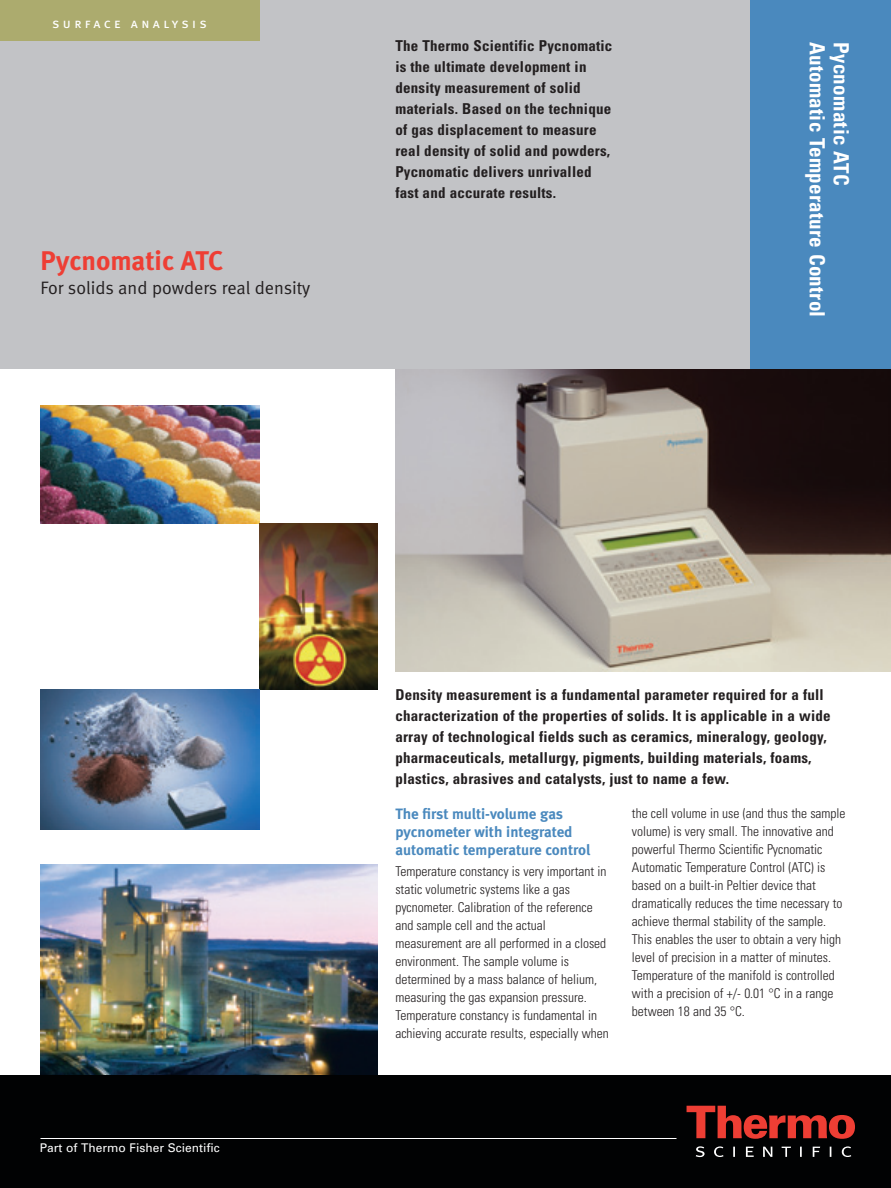
<style>
.page{position:relative;width:891px;height:1188px;background:#fff}
.page>*{position:absolute;margin:0;border:0;box-sizing:border-box;transform-origin:0 0}
.t1{font:27px "Meta Bold LF";color:#ee3e34}
.t2{font:700 condensed 21px/24px "Univers";letter-spacing:.015em;color:#fff}
.t3{font:18px "Meta Normal LF";color:#231f20}
.t4{font:700 condensed 15px/21px "Univers";letter-spacing:.015em;color:#231f20}
.t5{font:15px/18px "Meta Bold LF";color:#4a89be}
.t6{font:300 condensed 13.5px/18px "Univers";color:#231f20}
.t7{font:13.5px "Meta Book LF Caps";letter-spacing:.24em;color:#fff}
.t8{font:12px "Univers";color:#fff}
</style>
<div class="page">
<img style="left:395px;top:369px;width:496px;height:302px">
<img style="left:40px;top:864px;width:337px;height:212px">
<div style="left:0;top:0;width:750px;height:369px;background:#c2c3c6"></div>
<div style="left:750px;top:0;width:141px;height:369px;background:#4a89be"></div>
<div style="left:0;top:1076px;width:891px;height:112px;background:#010203"></div>
<svg style="left:687px;top:1106px;width:168px;height:33px"></svg>
<svg style="left:696px;top:1146px;width:155px;height:11px"></svg>
<hr style="left:40px;top:1138px;width:636px;height:1px;background:#fff">
<img style="left:40px;top:405px;width:219px;height:118px">
<img style="left:259px;top:523px;width:118px;height:166px">
<img style="left:40px;top:689px;width:219px;height:141px">
<div style="left:0;top:0;width:259px;height:41px;background:#acab6e"></div>
<p class="t7" style="left:52px;top:19px;width:156px">surface analysis</p>
<h1 class="t1" style="left:40px;top:251px;width:185px">Pycnomatic ATC</h1>
<h3 class="t3" style="left:40px;top:282px;width:271px">For solids and powders real density</h3>
<p class="t4" style="left:395px;top:37px;width:219px">The Thermo Scientific Pycnomatic is the ultimate development in density measurement of solid materials. Based on the technique of gas displacement to measure real density of solid and powders,<br>Pycnomatic delivers unrivalled fast and accurate results.</p>
<h2 class="t2" style="left:852px;top:42px;width:277px;rotate:90deg">Pycnomatic ATC<br>Automatic Temperature Control</h2>
<p class="t8" style="left:40px;top:1144px;width:182px">Part of Thermo Fisher Scientific</p>
<p class="t4" style="left:395px;top:685px;width:437px">Density measurement is a fundamental parameter required for a full characterization of the properties of solids. It is applicable in a wide array of technological fields such as ceramics, mineralogy, geology, pharmaceuticals, metallurgy, pigments, building materials, foams, plastics, abrasives and catalysts, just to name a few.</p>
<p class="t5" style="left:395px;top:806px;width:196px">The first multi-volume gas pycnometer with integrated automatic temperature control</p>
<p class="t6" style="left:395px;top:863px;width:215px">Temperature constancy is very important in static volumetric systems like a gas pycnometer. Calibration of the reference and sample cell and the actual measurement are all performed in a closed environment. The sample volume is determined by a mass balance of helium, measuring the gas expansion pressure.<br>Temperature constancy is fundamental in achieving accurate results, especially when</p>
<p class="t6" style="left:632px;top:805px;width:215px">the cell volume in use (and thus the sample volume) is very small. The innovative and powerful Thermo Scientific Pycnomatic Automatic Temperature Control (ATC) is based on a built-in Peltier device that dramatically reduces the time necessary to achieve thermal stability of the sample.<br>This enables the user to obtain a very high level of precision in a matter of minutes.<br>Temperature of the manifold is controlled with a precision of +/- 0.01 °C in a range between 18 and 35 °C.</p>
</div>
